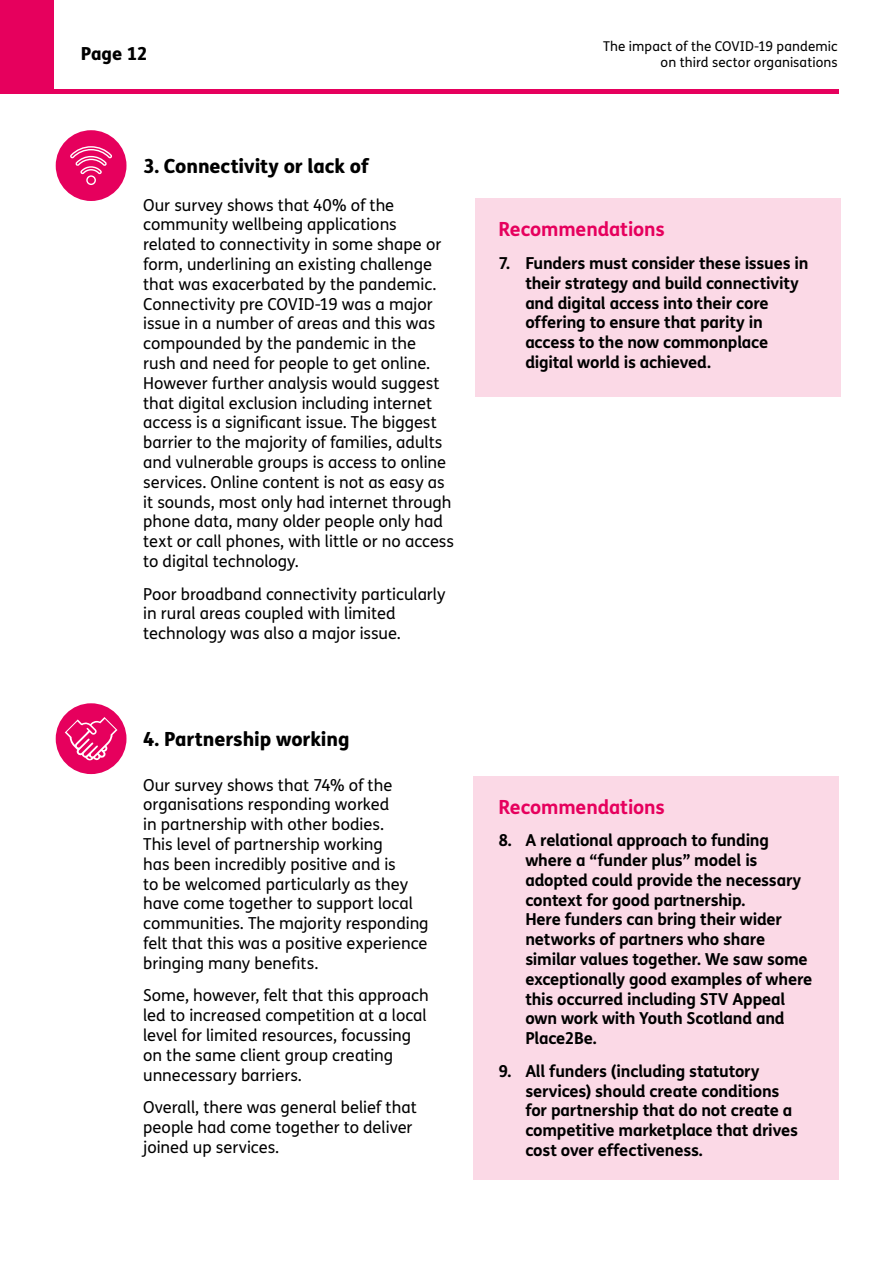
<style>
.page{position:relative;width:893px;height:1263px;background:#fff}
.page>*{position:absolute;margin:0;border:0;box-sizing:border-box;transform-origin:0 0}
.t1{font:800 19.5px "FS Me";letter-spacing:-.005em;color:#000}
.t2{font:700 19.5px "FS Me";letter-spacing:-.01em;color:#e6005d}
.t3{font:800 18px "FS Me";letter-spacing:-.01em;color:#000}
.t4{font:16.5px/19.8px "FS Me";color:#000}
.t5{font:700 16.5px/19.8px "FS Me";letter-spacing:-.015em;color:#000}
.t6{font:13.5px/16.2px "FS Me";letter-spacing:.005em;color:#000;text-align:right}
</style>
<div class="page">
<div style="left:0;top:0;width:53px;height:94px;background:#e6005d"></div>
<div style="left:52px;top:89px;width:787px;height:5px;background:#e6005d"></div>
<div style="left:475px;top:198px;width:366px;height:198px;background:#fbd9e6"></div>
<div style="left:56px;top:130px;width:70px;height:71px;background:#e6005d;border-radius:50%"></div>
<svg style="left:70px;top:146px;width:42px;height:39px"></svg>
<div style="left:474px;top:776px;width:365px;height:404px;background:#fbd9e6"></div>
<div style="left:56px;top:703px;width:70px;height:71px;background:#e6005d;border-radius:50%"></div>
<svg style="left:65px;top:717px;width:52px;height:44px"></svg>
<p class="t3" style="left:81px;top:40px;width:68px">Page 12</p>
<p class="t1" style="left:143px;top:151px;width:227px">3. Connectivity or lack of</p>
<p class="t4" style="left:143px;top:194px;width:312px">Our survey shows that 40% of the community wellbeing applications<br>related to connectivity in some shape or form, underlining an existing challenge that was exacerbated by the pandemic.<br>Connectivity pre COVID-19 was a major issue in a number of areas and this was compounded by the pandemic in the<br>rush and need for people to get online.<br>However further analysis would suggest that digital exclusion including internet access is a significant issue. The biggest barrier to the majority of families, adults and vulnerable groups is access to online services. Online content is not as easy as it sounds, most only had internet through phone data, many older people only had text or call phones, with little or no access to digital technology.</p>
<p class="t4" style="left:143px;top:583px;width:304px">Poor broadband connectivity particularly in rural areas coupled with limited technology was also a major issue.</p>
<p class="t1" style="left:143px;top:724px;width:208px">4. Partnership working</p>
<p class="t4" style="left:143px;top:775px;width:287px">Our survey shows that 74% of the organisations responding worked<br>in partnership with other bodies.<br>This level of partnership working<br>has been incredibly positive and is<br>to be welcomed particularly as they have come together to support local communities. The majority responding felt that this was a positive experience bringing many benefits.</p>
<p class="t4" style="left:143px;top:985px;width:287px">Some, however, felt that this approach led to increased competition at a local level for limited resources, focussing on the same client group creating unnecessary barriers.</p>
<p class="t4" style="left:143px;top:1097px;width:275px">Overall, there was general belief that people had come together to deliver joined up services.</p>
<p class="t6" style="left:603px;top:37px;width:236px">The impact of the COVID-19 pandemic on third sector organisations</p>
<p class="t2" style="left:498px;top:214px;width:168px">Recommendations</p>
<p class="t5" style="left:525px;top:252px;width:285px;text-indent:-27px">7. Funders must consider these issues in their strategy and build connectivity and digital access into their core offering to ensure that parity in access to the now commonplace digital world is achieved.</p>
<p class="t2" style="left:498px;top:792px;width:168px">Recommendations</p>
<p class="t5" style="left:525px;top:830px;width:289px;text-indent:-27px">8. A relational approach to funding where a “funder plus” model is adopted could provide the necessary context for good partnership.<br>Here funders can bring their wider networks of partners who share similar values together. We saw some exceptionally good examples of where this occurred including STV Appeal own work with Youth Scotland and<br>Place2Be.</p>
<p class="t5" style="left:525px;top:1060px;width:274px;text-indent:-27px">9. All funders (including statutory services) should create conditions for partnership that do not create a competitive marketplace that drives cost over effectiveness.</p>
</div>
